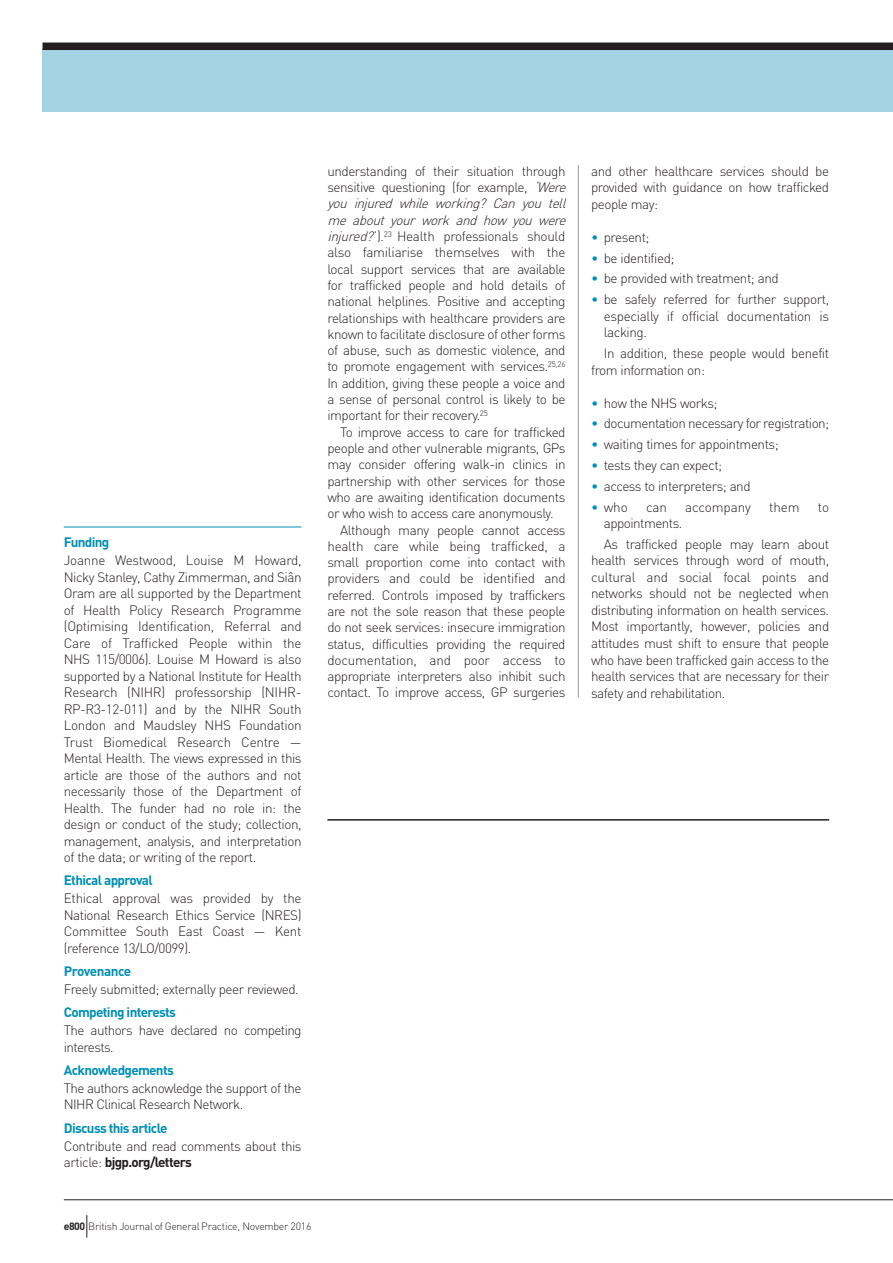
<style>
.page{position:relative;width:893px;height:1263px;background:#fff}
.page>*{position:absolute;margin:0;border:0;box-sizing:border-box;transform-origin:0 0}
.t1{font:300 13.5px/16.5px "DIN";letter-spacing:-.035em;color:#231f20}
.t2{font:700 13.5px "DIN";letter-spacing:-.05em;color:#008fb3}
.t3{font:300 13.5px "DIN";letter-spacing:-.015em;color:#231f20}
.t4{font:300 13.5px "DIN";letter-spacing:-.01em;color:#231f20}
.t5{font:300 10.5px "DIN";letter-spacing:-.025em;color:#231f20}
.s1{font-weight:700}
.s2{font-style:italic}
.s3{color:#008fb3}
</style>
<div class="page">
<div style="left:43px;top:48px;width:850px;height:64px;background:#a2d2e3"></div>
<div style="left:43px;top:43px;width:850px;height:7px;background:#231f20"></div>
<hr style="left:578px;top:165px;width:1px;height:533px;background:#939598">
<hr style="left:64px;top:527px;width:238px;height:1px;background:#008fb3">
<hr style="left:327px;top:819px;width:502px;height:2px;background:#231f20">
<hr style="left:64px;top:1199px;width:829px;height:1px;background:#231f20">
<svg style="left:86px;top:1215px;width:1px;height:22px"></svg>
<p class="t2" style="left:64px;top:534px;width:47px">Funding</p>
<p class="t1" style="left:64px;top:552px;width:239px;text-align:justify">Joanne Westwood, Louise M Howard, Nicky Stanley, Cathy Zimmerman, and Siân Oram are all supported by the Department of Health Policy Research Programme (Optimising Identification, Referral and Care of Trafficked People within the NHS 115/0006). Louise M Howard is also supported by a National Institute for Health Research (NIHR) professorship (NIHR-RP-R3-12-011) and by the NIHR South London and Maudsley NHS Foundation Trust Biomedical Research Centre — Mental Health. The views expressed in this article are those of the authors and not necessarily those of the Department of Health. The funder had no role in: the design or conduct of the study; collection, management, analysis, and interpretation of the data; or writing of the report.</p>
<p class="t2" style="left:64px;top:872px;width:91px">Ethical approval</p>
<p class="t1" style="left:64px;top:890px;width:239px;text-align:justify">Ethical approval was provided by the National Research Ethics Service (NRES)<br>Committee South East Coast — Kent (reference 13/LO/0099).</p>
<p class="t2" style="left:64px;top:962px;width:69px">Provenance</p>
<p class="t1" style="left:64px;top:981px;width:237px">Freely submitted; externally peer reviewed.</p>
<p class="t2" style="left:64px;top:1004px;width:114px">Competing interests</p>
<p class="t1" style="left:64px;top:1022px;width:239px">The authors have declared no competing interests.</p>
<p class="t2" style="left:64px;top:1061px;width:112px">Acknowledgements</p>
<p class="t1" style="left:64px;top:1080px;width:239px">The authors acknowledge the support of the<br>NIHR Clinical Research Network.</p>
<p class="t2" style="left:64px;top:1119px;width:105px">Discuss this article</p>
<p class="t1" style="left:64px;top:1137px;width:239px">Contribute and read comments about this article: <span class="s1">bjgp.org/letters</span></p>
<p class="t1" style="left:327px;top:163px;width:244px">understanding of their situation through sensitive questioning (for example, <span class="s2">‘Were you injured while working? Can you tell me about your work and how you were injured?</span>’).<sup>23</sup> Health professionals should also familiarise themselves with the local support services that are available for trafficked people and hold details of national helplines. Positive and accepting relationships with healthcare providers are known to facilitate disclosure of other forms of abuse, such as domestic violence, and to promote engagement with services.<sup>25,26<br></sup>In addition, giving these people a voice and a sense of personal control is likely to be important for their recovery.<sup>25</sup></p>
<p class="t1" style="left:340px;top:423px;width:227px">To improve access to care for trafficked</p>
<p class="t1" style="left:327px;top:440px;width:240px">people and other vulnerable migrants, GPs</p>
<p class="t1" style="left:327px;top:456px;width:240px">may consider offering walk-in clinics in</p>
<p class="t1" style="left:327px;top:472px;width:240px">partnership with other services for those</p>
<p class="t1" style="left:327px;top:489px;width:240px">who are awaiting identification documents</p>
<p class="t1" style="left:327px;top:505px;width:228px">or who wish to access care anonymously.</p>
<p class="t1" style="left:340px;top:521px;width:227px">Although many people cannot access</p>
<p class="t1" style="left:327px;top:538px;width:240px">health care while being trafficked, a</p>
<p class="t1" style="left:327px;top:554px;width:240px">small proportion come into contact with</p>
<p class="t1" style="left:327px;top:570px;width:240px">providers and could be identified and</p>
<p class="t1" style="left:327px;top:586px;width:240px">referred. Controls imposed by traffickers</p>
<p class="t1" style="left:327px;top:603px;width:240px">are not the sole reason that these people</p>
<p class="t1" style="left:327px;top:619px;width:240px">do not seek services: insecure immigration</p>
<p class="t1" style="left:327px;top:635px;width:240px">status, difficulties providing the required</p>
<p class="t3" style="left:327px;top:652px;width:240px">documentation, and poor access to</p>
<p class="t1" style="left:327px;top:668px;width:240px">appropriate interpreters also inhibit such</p>
<p class="t1" style="left:327px;top:684px;width:240px">contact. To improve access, GP surgeries</p>
<p class="t5" style="left:64px;top:1219px;width:249px"><span class="s1">e800</span> British Journal of General Practice, November 2016</p>
<p class="t1" style="left:591px;top:163px;width:240px;text-align:justify">and other healthcare services should be provided with guidance on how trafficked people may:</p>
<p class="t1" style="left:591px;top:229px;width:60px"><span class="s3">•</span> present;</p>
<p class="t1" style="left:591px;top:249px;width:85px"><span class="s3">•</span> be identified;</p>
<p class="t1" style="left:591px;top:270px;width:189px"><span class="s3">•</span> be provided with treatment; and</p>
<p class="t1" style="left:604px;top:291px;width:227px;text-align:justify;text-indent:-13px"><span class="s3">•</span> be safely referred for further support, especially if official documentation is lacking.</p>
<p class="t1" style="left:591px;top:345px;width:240px;text-indent:13px">In addition, these people would benefit from information on:</p>
<p class="t1" style="left:591px;top:394px;width:128px"><span class="s3">•</span> how the NHS works;</p>
<p class="t1" style="left:591px;top:415px;width:240px"><span class="s3">•</span> documentation necessary for registration;</p>
<p class="t1" style="left:591px;top:436px;width:189px"><span class="s3">•</span> waiting times for appointments;</p>
<p class="t1" style="left:591px;top:457px;width:133px"><span class="s3">•</span> tests they can expect;</p>
<p class="t1" style="left:591px;top:477px;width:161px"><span class="s3">•</span> access to interpreters; and</p>
<p class="t1" style="left:591px;top:498px;width:38px"><span class="s3">•</span> who</p>
<p class="t1" style="left:646px;top:498px;width:22px">can</p>
<p class="t4" style="left:685px;top:498px;width:67px">accompany</p>
<p class="t1" style="left:769px;top:498px;width:32px">them</p>
<p class="t1" style="left:818px;top:498px;width:13px">to</p>
<p class="t1" style="left:604px;top:513px;width:227px;line-height:20.9px">appointments.<br>As trafficked people may learn about</p>
<p class="t1" style="left:591px;top:552px;width:240px;text-align:justify">health services through word of mouth, cultural and social focal points and networks should not be neglected when distributing information on health services.<br>Most importantly, however, policies and attitudes must shift to ensure that people who have been trafficked gain access to the health services that are necessary for their safety and rehabilitation.</p>
</div>
